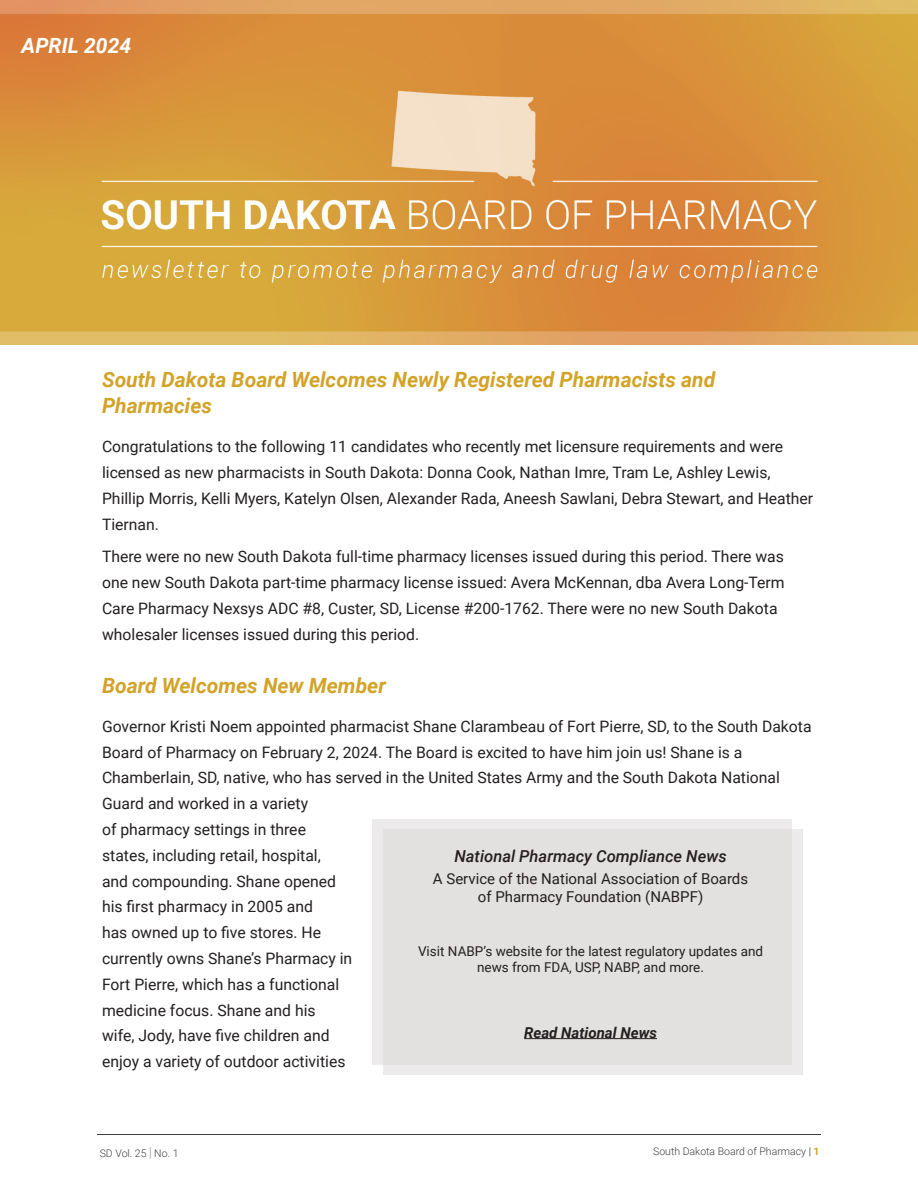
<style>
.page{position:relative;width:918px;height:1188px;background:#fff}
.page>*{position:absolute;margin:0;border:0;box-sizing:border-box;transform-origin:0 0}
.Header_1{font:italic 700 21px/25.8px "Roboto";color:#d2a328}
.Header_1-2{font:italic 700 21px "Roboto";color:#fff}
.Header_2{font:italic 500 16.5px "Roboto";color:#231f20}
.Paragraph{font:15.75px/25.8px "Roboto";color:#231f20}
.Header_2-2{font:15px/18.6px "Roboto";color:#231f20;text-align:center}
.Paragraph-2{font:italic 700 15px "Roboto";color:#231f20}
.Paragraph-3{font:13.5px/15.9px "Roboto";color:#231f20;text-align:center}
.t1{font:300 10.5px "Roboto";color:#3e3e3f}
.s1{font-weight:100;font-size:13.5px}
.s2{color:#231f20}
.s3{font-weight:700;color:#d2a328}
</style>
<div class="page">
<hr style="left:97px;top:1135px;width:724px;height:1px;background:#3e3e3f">
<img style="left:0;top:0;width:918px;height:345px">
<div style="left:373px;top:820px;width:419px;height:245px;background:#eceaea"></div>
<div style="left:383px;top:829px;width:420px;height:245px;background:#e3e0e0"></div>
<hr style="left:524px;top:1038px;width:133px;height:1px;background:#231f20">
<p class="Header_1-2" style="left:22px;top:30px;width:111px">APRIL 2024</p>
<p class="Header_1" style="left:102px;top:366px;width:615px">South Dakota Board Welcomes Newly Registered Pharmacists and<br>Pharmacies</p>
<p class="Paragraph" style="left:102px;top:433px;width:713px">Congratulations to the following 11 candidates who recently met licensure requirements and were licensed as new pharmacists in South Dakota: Donna Cook, Nathan Imre, Tram Le, Ashley Lewis, Phillip Morris, Kelli Myers, Katelyn Olsen, Alexander Rada, Aneesh Sawlani, Debra Stewart, and Heather Tiernan.</p>
<p class="Paragraph" style="left:102px;top:543px;width:684px">There were no new South Dakota full-time pharmacy licenses issued during this period. There was one new South Dakota part-time pharmacy license issued: Avera McKennan, dba Avera Long-Term Care Pharmacy Nexsys ADC #8, Custer, SD, License #200-1762. There were no new South Dakota wholesaler licenses issued during this period.</p>
<p class="Header_1" style="left:102px;top:671px;width:285px">Board Welcomes New Member</p>
<p class="Paragraph" style="left:102px;top:713px;width:711px">Governor Kristi Noem appointed pharmacist Shane Clarambeau of Fort Pierre, SD, to the South Dakota Board of Pharmacy on February 2, 2024. The Board is excited to have him join us! Shane is a Chamberlain, SD, native, who has served in the United States Army and the South Dakota National Guard and worked in a variety<br>of pharmacy settings in three<br>states, including retail, hospital,<br>and compounding. Shane opened<br>his first pharmacy in 2005 and<br>has owned up to five stores. He<br>currently owns Shane’s Pharmacy in<br>Fort Pierre, which has a functional<br>medicine focus. Shane and his<br>wife, Jody, have five children and<br>enjoy a variety of outdoor activities</p>
<p class="Header_2" style="left:454px;top:845px;width:274px">National Pharmacy Compliance News</p>
<p class="Header_2-2" style="left:433px;top:869px;width:317px">A Service of the National Association of Boards of Pharmacy Foundation (NABPF)</p>
<p class="Paragraph-3" style="left:418px;top:943px;width:347px">Visit NABP’s website for the latest regulatory updates and news from FDA, USP, NABP, and more.</p>
<p class="Paragraph-2" style="left:524px;top:1022px;width:134px">Read National News</p>
<p class="t1" style="left:100px;top:1146px;width:80px">SD Vol. 25 <span class="s1">|</span> No. 1</p>
<p class="t1" style="left:653px;top:1144px;width:168px">South Dakota Board of Pharmacy <span class="s2">|</span> <span class="s3">1</span></p>
</div>
